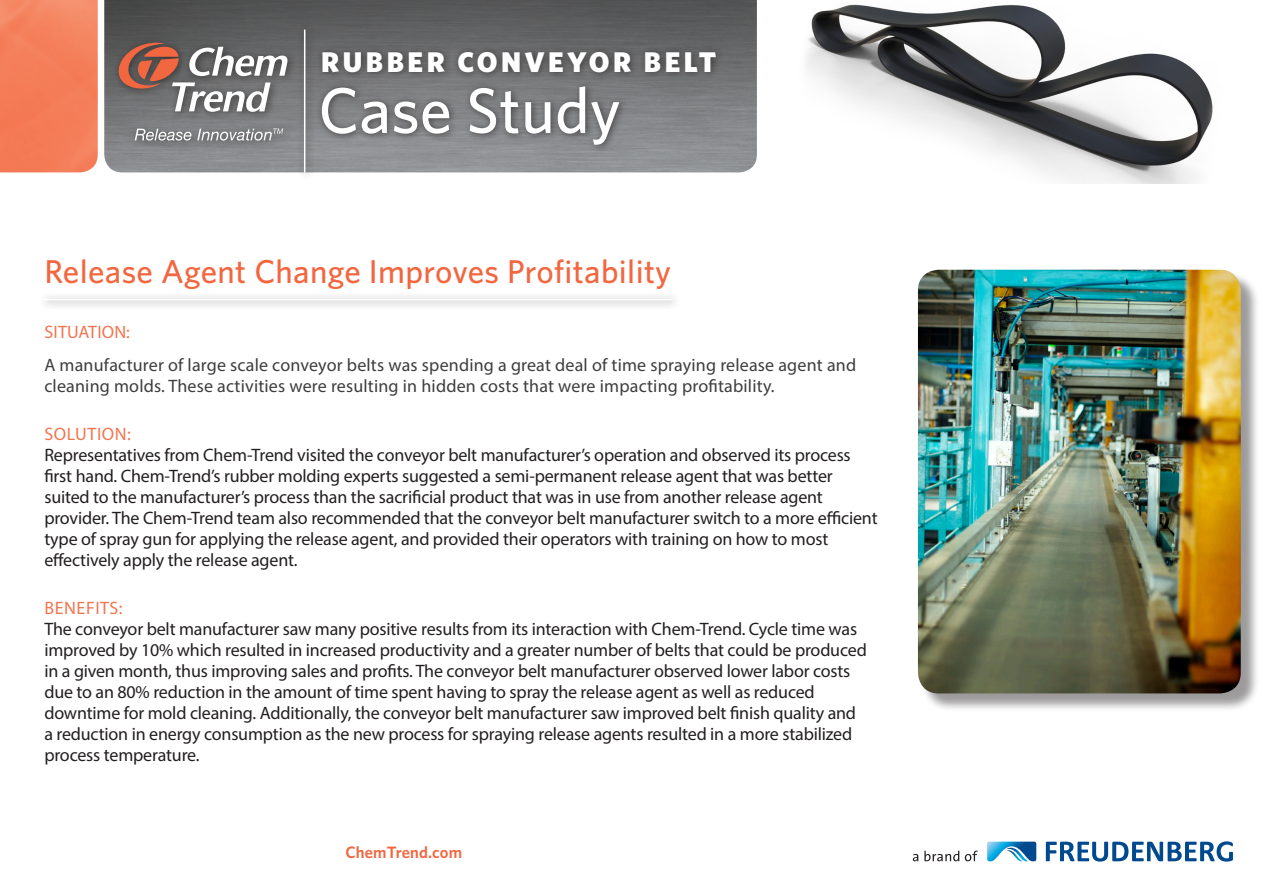
<style>
.page{position:relative;width:1263px;height:894px;background:#fff}
.page>*{position:absolute;margin:0;border:0;box-sizing:border-box;transform-origin:0 0}
.t1{font:500 64.5px "Whitney";color:#fff}
.Headline-Revised{font:500 33px "Whitney";letter-spacing:.01em;color:#f26640}
.t2{font:900 28.5px "Whitney";letter-spacing:.12em;color:#fff}
.t3{font:18px/21px "Myriad Pro";letter-spacing:-.01em;color:#231f20}
.Body_Copy{font:18px/21px "Myriad Pro";letter-spacing:.01em;color:#3e3e3f}
.Subhead{font:18px "Myriad Pro";letter-spacing:.03em;color:#f3754f}
.Subhead-2{font:18px "Myriad Pro";letter-spacing:.01em;color:#f3754f}
.URL{font:600 16.5px "Whitney";letter-spacing:.01em;color:#f26640}
</style>
<div class="page">
<img style="left:104px;top:0;width:653px;height:172px">
<div style="left:112px;top:36px;width:184px;height:114px;background:#231f20;opacity:.67"></div>
<svg style="left:135px;top:129px;width:56px;height:11px"></svg>
<svg style="left:197px;top:128px;width:86px;height:12px"></svg>
<svg style="left:115px;top:42px;width:173px;height:70px;background:#8d7f7b"></svg>
<div style="left:316px;top:80px;width:311px;height:74px;background:#231f20;opacity:.67"></div>
<div style="left:316px;top:46px;width:408px;height:35px;background:#231f20;opacity:.67"></div>
<img style="left:0;top:0;width:98px;height:172px">
<div style="left:297px;top:24px;width:18px;height:157px;background:#231f20;opacity:.67"></div>
<hr style="left:304px;top:30px;width:1px;height:142px;background:#fff">
<div style="left:38px;top:292px;width:643px;height:18px;background:#f2f1f1"></div>
<hr style="left:44px;top:299px;width:628px;height:1px;background:#fff">
<div style="left:920px;top:272px;width:339px;height:440px;background:#231f20;opacity:.45"></div>
<img style="left:918px;top:269px;width:322px;height:424px">
<img style="left:806px;top:4px;width:407px;height:179px">
<svg style="left:912px;top:854px;width:6px;height:7px"></svg>
<svg style="left:924px;top:850px;width:53px;height:11px"></svg>
<svg style="left:1045px;top:841px;width:188px;height:20px"></svg>
<svg style="left:987px;top:841px;width:49px;height:20px"></svg>
<p class="t2" style="left:321px;top:45px;width:396px">RUBBER CONVEYOR BELT</p>
<p class="t1" style="left:318px;top:71px;width:304px">Case Study</p>
<p class="Headline-Revised" style="left:44px;top:251px;width:628px">Release Agent Change Improves Profitability</p>
<p class="Subhead-2" style="left:45px;top:320px;width:87px">SITUATION:</p>
<p class="Body_Copy" style="left:44px;top:354px;width:813px">A manufacturer of large scale conveyor belts was spending a great deal of time spraying release agent and cleaning molds. These activities were resulting in hidden costs that were impacting profitability.</p>
<p class="Subhead" style="left:45px;top:423px;width:88px">SOLUTION:</p>
<p class="t3" style="left:44px;top:444px;width:834px">Representatives from Chem-Trend visited the conveyor belt manufacturer’s operation and observed its process first hand. Chem-Trend’s rubber molding experts suggested a semi-permanent release agent that was better suited to the manufacturer’s process than the sacrificial product that was in use from another release agent provider. The Chem-Trend team also recommended that the conveyor belt manufacturer switch to a more efficient type of spray gun for applying the release agent, and provided their operators with training on how to most effectively apply the release agent.</p>
<p class="Subhead" style="left:45px;top:597px;width:79px">BENEFITS:</p>
<p class="t3" style="left:44px;top:618px;width:824px">The conveyor belt manufacturer saw many positive results from its interaction with Chem-Trend. Cycle time was improved by 10% which resulted in increased productivity and a greater number of belts that could be produced in a given month, thus improving sales and profits. The conveyor belt manufacturer observed lower labor costs due to an 80% reduction in the amount of time spent having to spray the release agent as well as reduced downtime for mold cleaning. Additionally, the conveyor belt manufacturer saw improved belt finish quality and a reduction in energy consumption as the new process for spraying release agents resulted in a more stabilized process temperature.</p>
<p class="URL" style="left:345px;top:842px;width:118px">ChemTrend.com</p>
</div>
